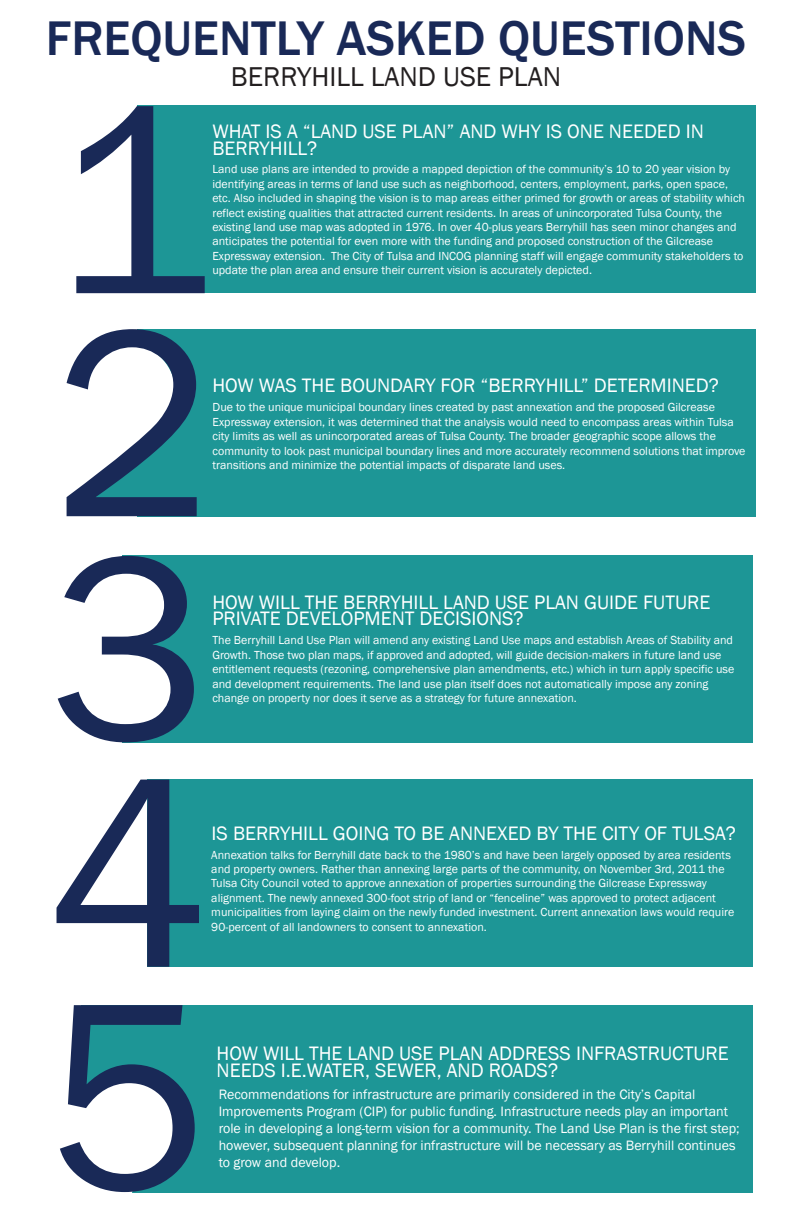
<style>
.page{position:relative;width:792px;height:1224px;background:#fff}
.page>*{position:absolute;margin:0;border:0;box-sizing:border-box;transform-origin:0 0}
.t1{font:275px "Franklin Gothic";color:#192957}
.t2{font:269px "Franklin Gothic";color:#192957}
.t3{font:500 50px "Franklin Gothic";color:#192957}
.t4{font:28px "Franklin Gothic";color:#231f20}
.t5{font:20px/17px "Franklin Gothic";color:#fff}
.t6{font:14px/16.8px "Franklin Gothic";color:#fff}
.t7{font:12px/14.4px "Franklin Gothic";color:#fff}
</style>
<div class="page">
<div style="left:81px;top:1005px;width:672px;height:187px;background:#1d9696"></div>
<div style="left:147px;top:780px;width:606px;height:187px;background:#1d9696"></div>
<div style="left:137px;top:329px;width:619px;height:187px;background:#1d9696"></div>
<div style="left:137px;top:106px;width:619px;height:187px;background:#1d9696"></div>
<div style="left:122px;top:556px;width:631px;height:187px;background:#1d9696"></div>
<svg style="left:88px;top:461px;width:49px;height:47px"></svg>
<div style="left:85px;top:345px;width:91px;height:100px;background:#fff;border-radius:50%"></div>
<div style="left:98px;top:567px;width:70px;height:76px;background:#fff;border-radius:50%"></div>
<div style="left:85px;top:651px;width:93px;height:76px;background:#fff;border-radius:50%"></div>
<div style="left:73px;top:1075px;width:110px;height:111px;background:#fff;border-radius:50%"></div>
<div style="left:57px;top:1162px;width:76px;height:51px;background:#fff;border-radius:50%"></div>
<h3 class="t3" style="left:46px;top:7px;width:702px">FREQUENTLY ASKED QUESTIONS</h3>
<h3 class="t4" style="left:231px;top:59px;width:332px">BERRYHILL LAND USE PLAN</h3>
<h1 class="t1" style="left:51px;top:31px;width:163px">1</h1>
<h3 class="t5" style="left:212px;top:123px;width:493px">WHAT IS A “LAND USE PLAN” AND WHY IS ONE NEEDED IN<br>BERRYHILL?</h3>
<p class="t7" style="left:212px;top:162px;width:534px">Land use plans are intended to provide a mapped depiction of the community’s 10 to 20 year vision by identifying areas in terms of land use such as neighborhood, centers, employment, parks, open space, etc. Also included in shaping the vision is to map areas either primed for growth or areas of stability which reflect existing qualities that attracted current residents. In areas of unincorporated Tulsa County, the existing land use map was adopted in 1976. In over 40-plus years Berryhill has seen minor changes and anticipates the potential for even more with the funding and proposed construction of the Gilcrease Expressway extension. The City of Tulsa and INCOG planning staff will engage community stakeholders to update the plan area and ensure their current vision is accurately depicted.</p>
<h1 class="t1" style="left:52px;top:254px;width:163px">2</h1>
<h2 class="t2" style="left:50px;top:482px;width:159px">3</h2>
<h3 class="t5" style="left:212px;top:377px;width:508px">HOW WAS THE BOUNDARY FOR “BERRYHILL” DETERMINED?</h3>
<p class="t7" style="left:213px;top:400px;width:534px">Due to the unique municipal boundary lines created by past annexation and the proposed Gilcrease Expressway extension, it was determined that the analysis would need to encompass areas within Tulsa city limits as well as unincorporated areas of Tulsa County. The broader geographic scope allows the community to look past municipal boundary lines and more accurately recommend solutions that improve transitions and minimize the potential impacts of disparate land uses.</p>
<h3 class="t5" style="left:212px;top:594px;width:500px;line-height:16px">HOW WILL THE BERRYHILL LAND USE PLAN GUIDE FUTURE<br>PRIVATE DEVELOPMENT DECISIONS?</h3>
<p class="t7" style="left:212px;top:633px;width:524px">The Berryhill Land Use Plan will amend any existing Land Use maps and establish Areas of Stability and Growth. Those two plan maps, if approved and adopted, will guide decision-makers in future land use entitlement requests (rezoning, comprehensive plan amendments, etc.) which in turn apply specific use and development requirements. The land use plan itself does not automatically impose any zoning change on property nor does it serve as a strategy for future annexation.</p>
<h1 class="t1" style="left:48px;top:704px;width:163px">4</h1>
<h3 class="t5" style="left:212px;top:825px;width:526px">IS BERRYHILL GOING TO BE ANNEXED BY THE CITY OF TULSA?</h3>
<p class="t7" style="left:211px;top:848px;width:524px">Annexation talks for Berryhill date back to the 1980’s and have been largely opposed by area residents and property owners. Rather than annexing large parts of the community, on November 3rd, 2011 the Tulsa City Council voted to approve annexation of properties surrounding the Gilcrease Expressway alignment. The newly annexed 300-foot strip of land or “fenceline” was approved to protect adjacent municipalities from laying claim on the newly funded investment. Current annexation laws would require 90-percent of all landowners to consent to annexation.</p>
<h1 class="t1" style="left:48px;top:926px;width:163px">5</h1>
<h3 class="t5" style="left:217px;top:1045px;width:514px">HOW WILL THE LAND USE PLAN ADDRESS INFRASTRUCTURE<br>NEEDS I.E.WATER, SEWER, AND ROADS?</h3>
<p class="t6" style="left:219px;top:1087px;width:523px">Recommendations for infrastructure are primarily considered in the City’s Capital Improvements Program (CIP) for public funding. Infrastructure needs play an important role in developing a long-term vision for a community. The Land Use Plan is the first step; however, subsequent planning for infrastructure will be necessary as Berryhill continues to grow and develop.</p>
</div>
